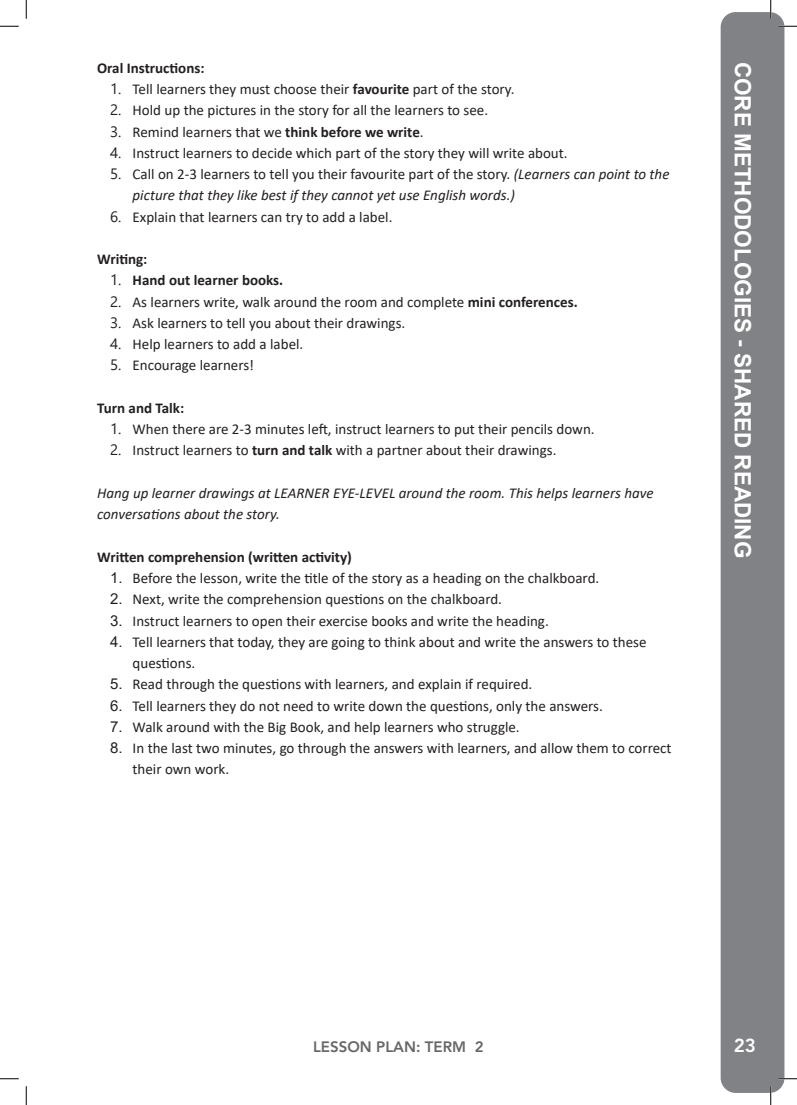
<style>
.page{position:relative;width:797px;height:1105px;background:#fff}
.page>*{position:absolute;margin:0;border:0;box-sizing:border-box;transform-origin:0 0}
.t1{font:700 22.5px "Arial";color:#fff}
.t2{font:800 18.75px "Avenir LT Std";color:#fff}
.t3{font:15px/21.2px "Calibri";color:#231f20}
.Normal_wrd_16{font:italic 15px/21.2px "Calibri";color:#231f20}
.Heading_3_wrd_2{font:700 15px "Calibri";color:#231f20}
.Normal_wrd_16-2{font:700 15px "Calibri";color:#231f20}
.t4{font:800 15px "Avenir LT Std";color:#686766}
.s1{font-family:"Segoe UI"}
.s2{font-weight:700}
.s3{font-family:"Segoe UI";font-style:normal}
.s4{font-style:normal}
.s5{font-family:"Segoe UI";font-weight:400}
.s6{font-family:"Arial"}
</style>
<div class="page">
<div style="left:720px;top:12px;width:64px;height:1081px;background:#808285;border-radius:15px"></div>
<svg style="left:0;top:25px;width:19px;height:2px"></svg>
<svg style="left:778px;top:25px;width:19px;height:2px"></svg>
<svg style="left:0;top:1078px;width:19px;height:1px"></svg>
<svg style="left:778px;top:1078px;width:19px;height:1px"></svg>
<svg style="left:25px;top:0;width:2px;height:19px"></svg>
<svg style="left:25px;top:1086px;width:2px;height:19px"></svg>
<svg style="left:770px;top:0;width:1px;height:19px"></svg>
<svg style="left:770px;top:1086px;width:1px;height:19px"></svg>
<p class="Normal_wrd_16-2" style="left:97px;top:57px;width:109px">Oral Instructions:</p>
<p class="t3" style="left:110px;top:78px;width:406px"><span class="s1">1.</span> Tell learners they must choose their <span class="s2">favourite</span> part of the story.</p>
<p class="t3" style="left:110px;top:99px;width:379px"><span class="s1">2.</span> Hold up the pictures in the story for all the learners to see.</p>
<p class="t3" style="left:110px;top:121px;width:315px"><span class="s1">3.</span> Remind learners that we <span class="s2">think before we write</span>.</p>
<p class="t3" style="left:110px;top:142px;width:459px"><span class="s1">4.</span> Instruct learners to decide which part of the story they will write about.</p>
<p class="Normal_wrd_16" style="left:133px;top:163px;width:538px;text-indent:-22px"><span class="s3">5.</span> <span class="s4">Call on 2-3 learners to tell you their favourite part of the story.</span> (Learners can point to the picture that they like best if they cannot yet use English words.)</p>
<p class="t3" style="left:110px;top:206px;width:284px"><span class="s1">6.</span> Explain that learners can try to add a label.</p>
<p class="Normal_wrd_16-2" style="left:97px;top:249px;width:52px">Writing:</p>
<p class="Heading_3_wrd_2" style="left:110px;top:270px;width:175px"><span class="s5">1.</span> Hand out learner books.</p>
<p class="t3" style="left:110px;top:291px;width:469px"><span class="s1">2.</span> As learners write, walk around the room and complete <span class="s2">mini conferences.</span></p>
<p class="t3" style="left:110px;top:312px;width:297px"><span class="s1">3.</span> Ask learners to tell you about their drawings.</p>
<p class="t3" style="left:110px;top:333px;width:195px"><span class="s1">4.</span> Help learners to add a label.</p>
<p class="t3" style="left:110px;top:354px;width:146px"><span class="s1">5.</span> Encourage learners!</p>
<p class="Normal_wrd_16-2" style="left:97px;top:397px;width:89px">Turn and Talk:</p>
<p class="t3" style="left:110px;top:418px;width:486px"><span class="s1">1.</span> When there are 2-3 minutes left, instruct learners to put their pencils down.</p>
<p class="t3" style="left:110px;top:439px;width:448px"><span class="s1">2.</span> Instruct learners to <span class="s2">turn and talk</span> with a partner about their drawings.</p>
<p class="Normal_wrd_16" style="left:97px;top:482px;width:558px">Hang up learner drawings at LEARNER EYE-LEVEL around the room. This helps learners have conversations about the story.</p>
<p class="Heading_3_wrd_2" style="left:97px;top:546px;width:256px">Written comprehension (written activity)</p>
<p class="t3" style="left:110px;top:567px;width:491px"><span class="s6">1.</span> Before the lesson, write the title of the story as a heading on the chalkboard.</p>
<p class="t3" style="left:110px;top:588px;width:393px"><span class="s6">2.</span> Next, write the comprehension questions on the chalkboard.</p>
<p class="t3" style="left:110px;top:609px;width:440px"><span class="s6">3.</span> Instruct learners to open their exercise books and write the heading.</p>
<p class="t3" style="left:133px;top:631px;width:515px;text-indent:-22px"><span class="s6">4.</span> Tell learners that today, they are going to think about and write the answers to these questions.</p>
<p class="t3" style="left:110px;top:673px;width:424px"><span class="s6">5.</span> Read through the questions with learners, and explain if required.</p>
<p class="t3" style="left:110px;top:694px;width:494px"><span class="s6">6.</span> Tell learners they do not need to write down the questions, only the answers.</p>
<p class="t3" style="left:110px;top:716px;width:411px"><span class="s6">7.</span> Walk around with the Big Book, and help learners who struggle.</p>
<p class="t3" style="left:133px;top:737px;width:540px;text-indent:-22px"><span class="s6">8.</span> In the last two minutes, go through the answers with learners, and allow them to correct their own work.</p>
<p class="t1" style="left:758px;top:62px;width:498px;rotate:90deg">CORE METHODOLOGIES - SHARED READING</p>
<p class="t4" style="left:313px;top:1038px;width:172px">LESSON PLAN: TERM 2</p>
<p class="t2" style="left:733px;top:1034px;width:24px">23</p>
</div>
